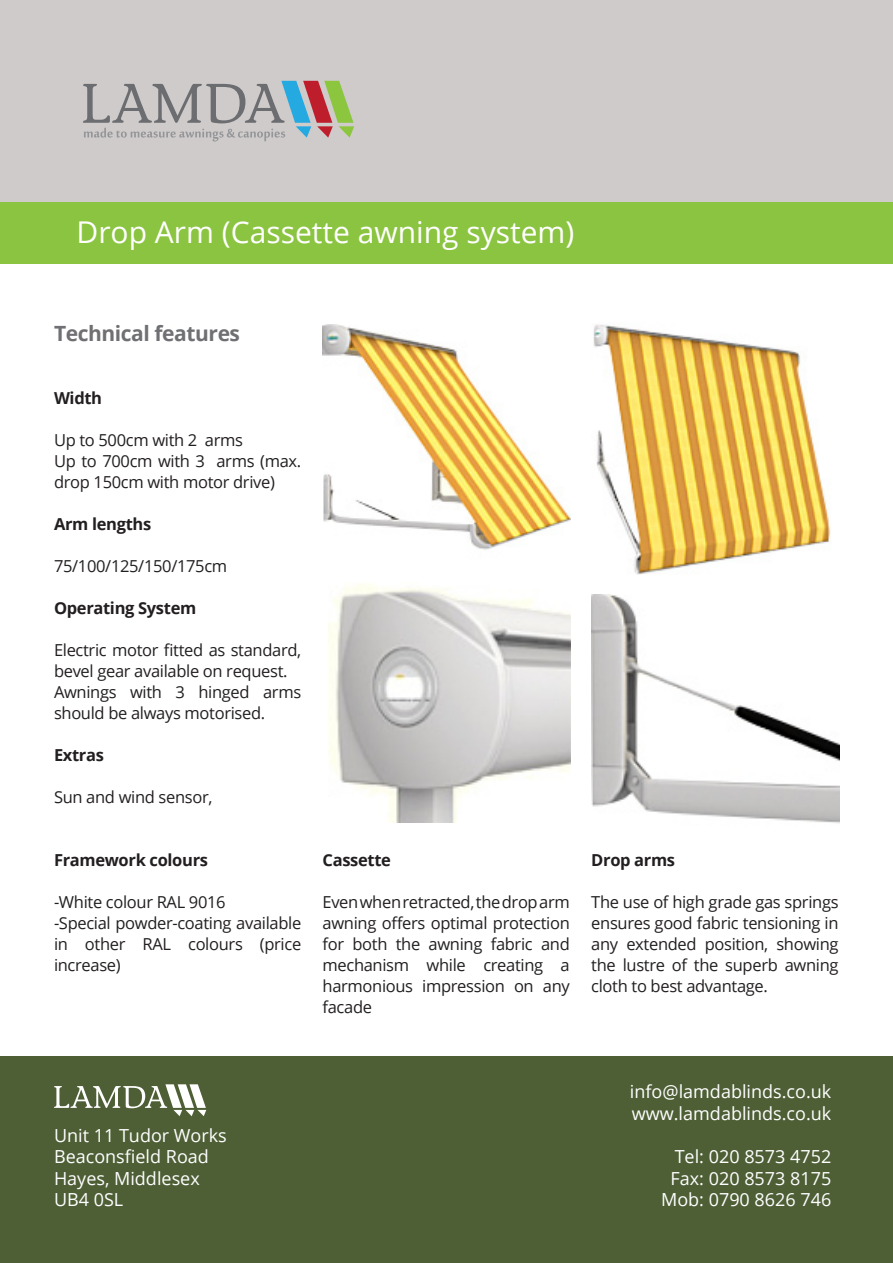
<style>
.page{position:relative;width:893px;height:1263px;background:#fff}
.page>*{position:absolute;margin:0;border:0;box-sizing:border-box;transform-origin:0 0}
.t1{font:30px "Open Sans";color:#fff}
.t2{font:700 21px "Open Sans";letter-spacing:-.02em;color:#6f7073}
.t3{font:18px/21.6px "Open Sans";color:#fff}
.t4{font:16.5px/21px "Open Sans";letter-spacing:-.02em;color:#231f20}
.t5{font:700 16.5px "Open Sans";letter-spacing:-.02em;color:#231f20}
</style>
<div class="page">
<div style="left:1px;top:0;width:892px;height:202px;background:#cfcbca"></div>
<div style="left:1px;top:202px;width:892px;height:62px;background:#8bc440"></div>
<div style="left:1px;top:1057px;width:892px;height:206px;background:#4e5f36"></div>
<svg style="left:83px;top:81px;width:271px;height:60px"></svg>
<svg style="left:54px;top:1084px;width:152px;height:32px"></svg>
<img style="left:592px;top:594px;width:247px;height:229px">
<img style="left:328px;top:584px;width:242px;height:238px">
<img style="left:323px;top:325px;width:247px;height:225px">
<img style="left:593px;top:324px;width:238px;height:251px">
<h1 class="t1" style="left:77px;top:211px;width:499px">Drop Arm (Cassette awning system)</h1>
<p class="t2" style="left:54px;top:318px;width:188px">Technical features</p>
<p class="t5" style="left:54px;top:386px;width:50px">Width</p>
<p class="t4" style="left:54px;top:429px;width:249px">Up to 500cm with 2 arms<br>Up to 700cm with 3 arms (max. drop 150cm with motor drive)</p>
<p class="t5" style="left:54px;top:512px;width:99px">Arm lengths</p>
<p class="t4" style="left:54px;top:555px;width:175px">75/100/125/150/175cm</p>
<p class="t5" style="left:54px;top:596px;width:144px">Operating System</p>
<p class="t4" style="left:54px;top:639px;width:249px">Electric motor fitted as standard, bevel gear available on request.<br>Awnings with 3 hinged arms should be always motorised.</p>
<p class="t5" style="left:54px;top:743px;width:51px">Extras</p>
<p class="t4" style="left:54px;top:786px;width:160px">Sun and wind sensor,</p>
<p class="t5" style="left:54px;top:848px;width:156px">Framework colours</p>
<p class="t4" style="left:54px;top:891px;width:249px">-White colour RAL 9016<br>-Special powder-coating available in other RAL colours (price increase)</p>
<p class="t5" style="left:323px;top:848px;width:70px">Cassette</p>
<p class="t4" style="left:323px;top:891px;width:249px;text-align:justify">Even when retracted, the drop arm awning offers optimal protection for both the awning fabric and mechanism while creating a harmonious impression on any facade</p>
<p class="t5" style="left:591px;top:848px;width:85px">Drop arms</p>
<p class="t4" style="left:591px;top:891px;width:249px;text-align:justify">The use of high grade gas springs ensures good fabric tensioning in any extended position, showing the lustre of the superb awning cloth to best advantage.</p>
<p class="t3" style="left:54px;top:1124px;width:174px">Unit 11 Tudor Works<br>Beaconsfield Road<br>Hayes, Middlesex<br>UB4 0SL</p>
<p class="t3" style="left:630px;top:1080px;width:203px">info@lamdablinds.co.uk www.lamdablinds.co.uk</p>
<p class="t3" style="left:661px;top:1145px;width:172px;text-align:right">Tel: 020 8573 4752<br>Fax: 020 8573 8175<br>Mob: 0790 8626 746</p>
</div>
